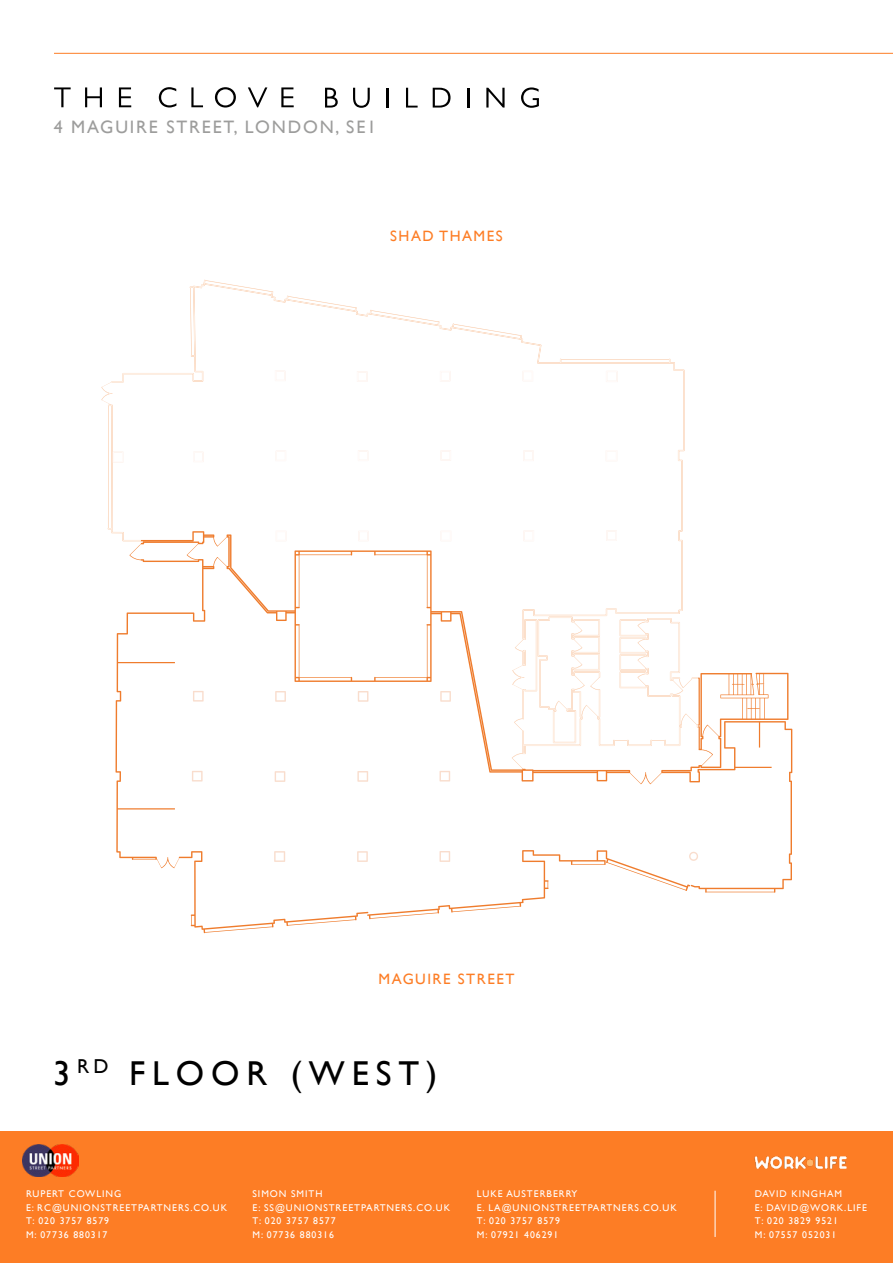
<style>
.page{position:relative;width:893px;height:1263px;background:#fff}
.page>*{position:absolute;margin:0;border:0;box-sizing:border-box;transform-origin:0 0}
.t1{font:34.5px "Gill Sans";letter-spacing:.2em;color:#000}
.t2{font:18px "Gill Sans";letter-spacing:.1em;color:#9d9d9c}
.t3{font:15px "Gill Sans";letter-spacing:.1em;color:#fd7d25}
.t4{font:9.75px/13.5px "Gill Sans";letter-spacing:.1em;color:#fff}
</style>
<div class="page">
<svg style="left:115px;top:672px;width:677px;height:261px"></svg>
<svg style="left:274px;top:851px;width:11px;height:11px"></svg>
<svg style="left:357px;top:850px;width:341px;height:69px"></svg>
<svg style="left:192px;top:771px;width:11px;height:10px"></svg>
<svg style="left:439px;top:771px;width:11px;height:10px"></svg>
<svg style="left:357px;top:771px;width:11px;height:11px"></svg>
<svg style="left:275px;top:771px;width:10px;height:11px"></svg>
<hr style="left:117px;top:808px;width:58px;height:1px;background:#ef7c2d">
<hr style="left:735px;top:767px;width:37px;height:1px;background:#ef7c2d">
<svg style="left:759px;top:722px;width:1px;height:25px"></svg>
<svg style="left:101px;top:280px;width:597px;height:488px"></svg>
<svg style="left:194px;top:372px;width:422px;height:168px"></svg>
<svg style="left:606px;top:530px;width:11px;height:11px"></svg>
<svg style="left:193px;top:452px;width:11px;height:10px"></svg>
<svg style="left:523px;top:530px;width:11px;height:11px"></svg>
<svg style="left:606px;top:371px;width:12px;height:11px"></svg>
<svg style="left:357px;top:371px;width:11px;height:11px"></svg>
<svg style="left:358px;top:531px;width:11px;height:10px"></svg>
<svg style="left:358px;top:450px;width:10px;height:11px"></svg>
<svg style="left:276px;top:531px;width:10px;height:10px"></svg>
<svg style="left:275px;top:370px;width:11px;height:11px"></svg>
<svg style="left:276px;top:450px;width:10px;height:11px"></svg>
<svg style="left:440px;top:371px;width:11px;height:10px"></svg>
<svg style="left:606px;top:450px;width:11px;height:11px"></svg>
<svg style="left:522px;top:371px;width:11px;height:10px"></svg>
<svg style="left:523px;top:450px;width:11px;height:11px"></svg>
<svg style="left:440px;top:450px;width:11px;height:11px"></svg>
<svg style="left:441px;top:531px;width:10px;height:10px"></svg>
<svg style="left:113px;top:451px;width:10px;height:12px"></svg>
<div style="left:0;top:1131px;width:893px;height:132px;background:#fd7d25"></div>
<hr style="left:715px;top:1191px;width:1px;height:46px;background:#fff">
<hr style="left:54px;top:53px;width:839px;height:1px;background:#fd7d25">
<svg style="left:54px;top:87px;width:17px;height:20px"></svg>
<svg style="left:85px;top:87px;width:17px;height:20px"></svg>
<svg style="left:119px;top:87px;width:12px;height:20px"></svg>
<svg style="left:191px;top:87px;width:12px;height:20px"></svg>
<svg style="left:215px;top:87px;width:21px;height:21px"></svg>
<svg style="left:248px;top:87px;width:19px;height:20px"></svg>
<svg style="left:281px;top:87px;width:13px;height:20px"></svg>
<svg style="left:159px;top:87px;width:17px;height:20px"></svg>
<svg style="left:353px;top:88px;width:17px;height:20px"></svg>
<hr style="left:387px;top:88px;width:2px;height:20px;background:#000">
<svg style="left:406px;top:88px;width:12px;height:20px"></svg>
<hr style="left:467px;top:88px;width:2px;height:20px;background:#000">
<svg style="left:521px;top:87px;width:18px;height:21px"></svg>
<svg style="left:486px;top:88px;width:19px;height:20px"></svg>
<svg style="left:325px;top:88px;width:13px;height:20px"></svg>
<svg style="left:433px;top:88px;width:17px;height:20px"></svg>
<img style="left:23px;top:1144px;width:55px;height:32px">
<img style="left:755px;top:1157px;width:92px;height:12px">
<h2 class="t2" style="left:54px;top:116px;width:324px">4 MAGUIRE STREET, LONDON, SE1</h2>
<h3 class="t3" style="left:390px;top:227px;width:114px">SHAD THAMES</h3>
<h3 class="t3" style="left:379px;top:970px;width:137px">MAGUIRE STREET</h3>
<h1 class="t1" style="left:53px;top:1053px;width:386px">3 <sup>RD</sup> FLOOR (WEST)</h1>
<p class="t4" style="left:26px;top:1187px;width:203px">RUPERT COWLING<br>E: RC@UNIONSTREETPARTNERS.CO.UK<br>T: 020 3757 8579<br>M: 07736 880317</p>
<p class="t4" style="left:755px;top:1187px;width:114px">DAVID KINGHAM<br>E: DAVID@WORK.LIFE<br>T: 020 3829 9521<br>M: 07557 052031</p>
<p class="t4" style="left:252px;top:1187px;width:199px">SIMON SMITH<br>E: SS@UNIONSTREETPARTNERS.CO.UK<br>T: 020 3757 8577<br>M: 07736 880316</p>
<p class="t4" style="left:477px;top:1187px;width:201px">LUKE AUSTERBERRY<br>E. LA@UNIONSTREETPARTNERS.CO.UK<br>T: 020 3757 8579<br>M: 07921 406291</p>
</div>
